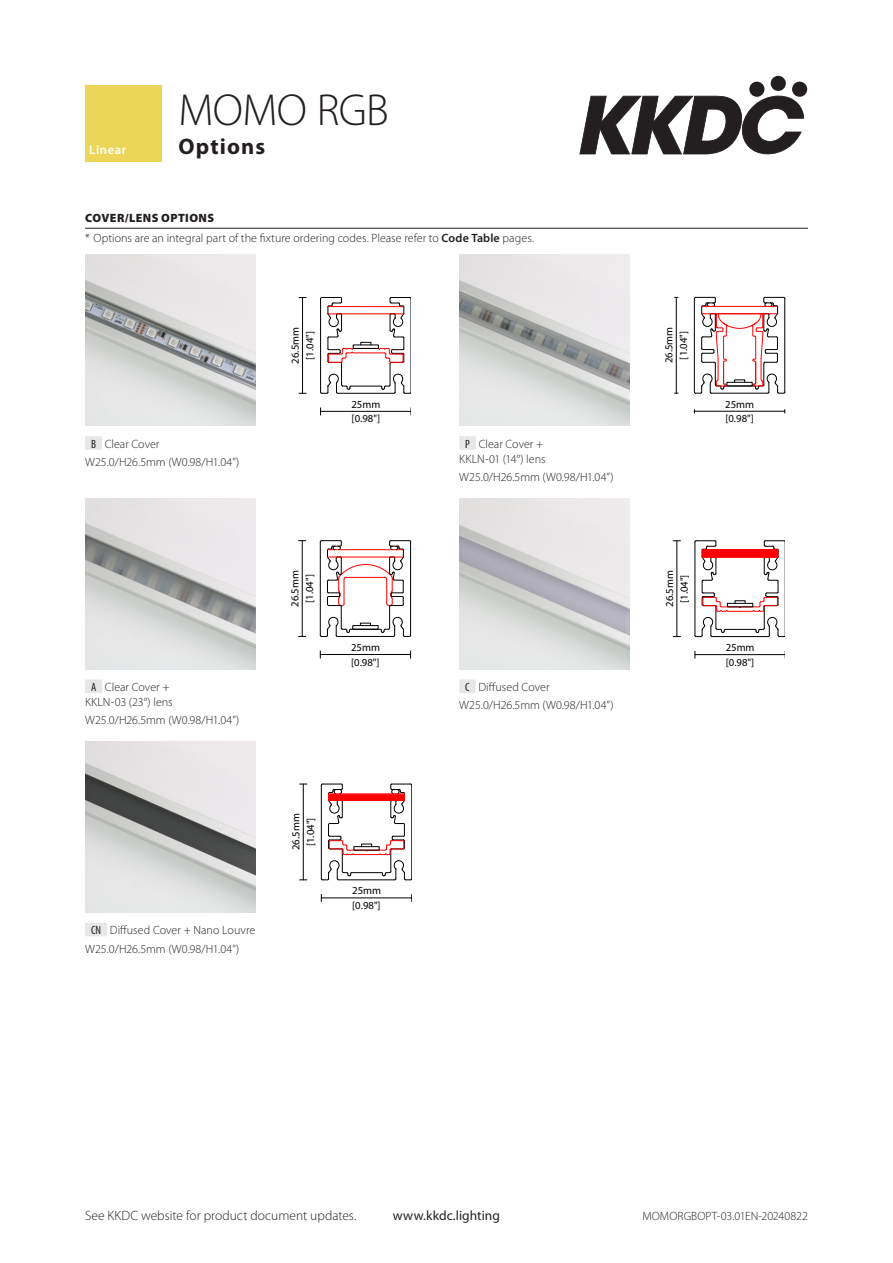
<style>
.page{position:relative;width:893px;height:1263px;background:#fff}
.page>*{position:absolute;margin:0;border:0;box-sizing:border-box;transform-origin:0 0}
.title_line1{font:300 45px "Myriad Pro";letter-spacing:-.015em;color:#231f20}
.title_line2{font:700 22.5px "Myriad Pro";letter-spacing:.05em;color:#231f20}
.t1{font:300 13.5px "Myriad Pro";color:#231f20}
.t2{font:13.5px "Myriad Pro";letter-spacing:.005em;color:#231f20}
.t3{font:600 12.75px "Myriad Pro";letter-spacing:.04em;color:#fff}
.body{font:300 12px "Myriad Pro";color:#231f20}
.Product_code_Options{font:300 12px/15px "Myriad Pro";letter-spacing:.005em;color:#231f20;text-align:center}
.Section_sub_text{font:300 12px "Myriad Pro";letter-spacing:.005em;color:#231f20}
.Section_heading_top{font:900 12px "Myriad Pro";letter-spacing:.035em;color:#231f20}
.t4{font:10.65px/14.7px "Myriad Pro";color:#000;text-align:center}
.s1{font-weight:600}
.s2{font-weight:400;font-stretch:condensed}
</style>
<div class="page">
<svg style="left:579px;top:96px;width:225px;height:58px"></svg>
<svg style="left:749px;top:81px;width:16px;height:16px"></svg>
<div style="left:770px;top:76px;width:16px;height:15px;background:#231f20;border-radius:50%"></div>
<div style="left:792px;top:81px;width:15px;height:16px;background:#231f20;border-radius:50%"></div>
<hr style="left:85px;top:228px;width:723px;height:1px;background:#231f20">
<img style="left:85px;top:255px;width:170px;height:171px">
<hr style="left:411px;top:299px;width:1px;height:93px;background:#000">
<hr style="left:302px;top:297px;width:1px;height:96px;background:#000">
<hr style="left:321px;top:411px;width:90px;height:1px;background:#000">
<svg style="left:320px;top:297px;width:91px;height:97px"></svg>
<div style="left:353px;top:345px;width:26px;height:4px;border:1px solid #000"></div>
<img style="left:459px;top:255px;width:170px;height:171px">
<hr style="left:676px;top:297px;width:1px;height:96px;background:#000">
<hr style="left:694px;top:411px;width:91px;height:1px;background:#000">
<svg style="left:694px;top:297px;width:91px;height:97px"></svg>
<div style="left:727px;top:382px;width:25px;height:4px;border:1px solid #000"></div>
<div style="left:85px;top:436px;width:17px;height:14px;background:#e6e7e9"></div>
<div style="left:459px;top:436px;width:17px;height:14px;background:#e6e7e9"></div>
<img style="left:85px;top:498px;width:170px;height:171px">
<hr style="left:302px;top:541px;width:1px;height:95px;background:#000">
<hr style="left:320px;top:654px;width:91px;height:1px;background:#000">
<svg style="left:320px;top:540px;width:91px;height:97px"></svg>
<div style="left:352px;top:625px;width:26px;height:4px;border:1px solid #000"></div>
<img style="left:459px;top:498px;width:170px;height:171px">
<hr style="left:785px;top:542px;width:1px;height:93px;background:#000">
<svg style="left:694px;top:540px;width:91px;height:97px"></svg>
<hr style="left:677px;top:541px;width:1px;height:95px;background:#000">
<hr style="left:695px;top:654px;width:90px;height:1px;background:#000">
<div style="left:727px;top:603px;width:26px;height:4px;border:1px solid #000"></div>
<div style="left:85px;top:679px;width:17px;height:14px;background:#e6e7e9"></div>
<div style="left:459px;top:679px;width:17px;height:14px;background:#e6e7e9"></div>
<img style="left:85px;top:741px;width:171px;height:171px">
<hr style="left:411px;top:785px;width:1px;height:94px;background:#000">
<hr style="left:303px;top:784px;width:1px;height:96px;background:#000">
<hr style="left:321px;top:898px;width:90px;height:1px;background:#000">
<svg style="left:321px;top:783px;width:90px;height:97px"></svg>
<div style="left:354px;top:846px;width:25px;height:4px;border:1px solid #000"></div>
<div style="left:85px;top:923px;width:22px;height:13px;background:#e6e7e9"></div>
<div style="left:85px;top:85px;width:77px;height:77px;background:#ebd659"></div>
<p class="t3" style="left:89px;top:142px;width:38px">Linear</p>
<p class="title_line1" style="left:179px;top:83px;width:212px">MOMO RGB</p>
<p class="title_line2" style="left:179px;top:132px;width:88px">Options</p>
<p class="Section_heading_top" style="left:85px;top:210px;width:131px">COVER/LENS OPTIONS</p>
<p class="Section_sub_text" style="left:85px;top:231px;width:451px">* Options are an integral part of the fixture ordering codes. Please refer to <span class="s1">Code Table</span> pages.</p>
<p class="Product_code_Options" style="left:91px;top:436px;width:70px"><span class="s2">B</span> Clear Cover</p>
<p class="body" style="left:85px;top:455px;width:156px">W25.0/H26.5mm (W0.98/H1.04”)</p>
<p class="t4" style="left:288px;top:364px;width:38px;rotate:-90deg">26.5mm [1.04"]</p>
<p class="t4" style="left:351px;top:397px;width:30px;text-align:left">25mm [0.98"]</p>
<p class="Product_code_Options" style="left:85px;top:679px;width:89px"><span class="s2">A</span> Clear Cover +<br>KKLN-03 (23°) lens</p>
<p class="body" style="left:85px;top:713px;width:156px">W25.0/H26.5mm (W0.98/H1.04”)</p>
<p class="Product_code_Options" style="left:91px;top:922px;width:166px"><span class="s2">CN</span> Diffused Cover + Nano Louvre</p>
<p class="body" style="left:85px;top:941px;width:156px">W25.0/H26.5mm (W0.98/H1.04”)</p>
<p class="t4" style="left:287px;top:607px;width:38px;rotate:-90deg">26.5mm [1.04"]</p>
<p class="t4" style="left:351px;top:640px;width:30px;text-align:left">25mm [0.98"]</p>
<p class="t4" style="left:288px;top:850px;width:38px;rotate:-90deg">26.5mm [1.04"]</p>
<p class="t4" style="left:352px;top:883px;width:30px;text-align:left">25mm [0.98"]</p>
<p class="Product_code_Options" style="left:459px;top:436px;width:88px"><span class="s2">P</span> Clear Cover +<br>KKLN-01 (14°) lens</p>
<p class="body" style="left:459px;top:470px;width:156px">W25.0/H26.5mm (W0.98/H1.04”)</p>
<p class="Product_code_Options" style="left:465px;top:679px;width:86px"><span class="s2">C</span> Diffused Cover</p>
<p class="body" style="left:459px;top:698px;width:156px">W25.0/H26.5mm (W0.98/H1.04”)</p>
<p class="t4" style="left:661px;top:363px;width:38px;rotate:-90deg">26.5mm [1.04"]</p>
<p class="t4" style="left:725px;top:396px;width:30px;text-align:left">25mm [0.98"]</p>
<p class="t4" style="left:662px;top:607px;width:38px;rotate:-90deg">26.5mm [1.04"]</p>
<p class="t4" style="left:726px;top:640px;width:30px;text-align:left">25mm [0.98"]</p>
<p class="t1" style="left:85px;top:1208px;width:273px">See KKDC website for product document updates.</p>
<p class="t2" style="left:393px;top:1207px;width:109px">www.kkdc.lighting</p>
<p class="Section_sub_text" style="left:642px;top:1209px;width:167px">MOMORGBOPT-03.01EN-20240822</p>
</div>
